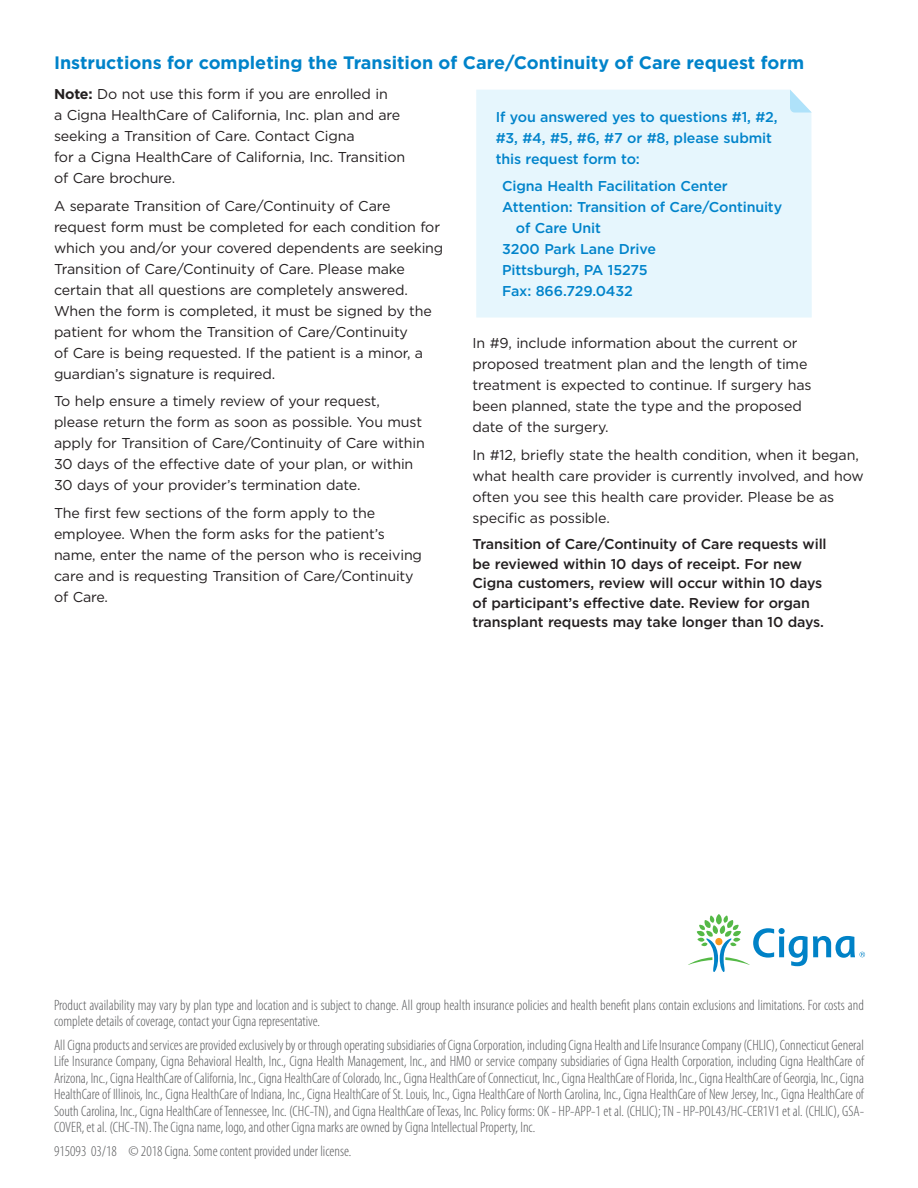
<style>
.page{position:relative;width:918px;height:1188px;background:#fff}
.page>*{position:absolute;margin:0;border:0;box-sizing:border-box;transform-origin:0 0}
.t1{font:700 18px "Gotham";color:#0083ca}
.t2{font:300 condensed 15px/16.5px "Myriad Pro";color:#58595b}
.t3{font:14.25px/21px "Gotham";letter-spacing:-.01em;color:#231f20}
.t4{font:500 14.25px/19.5px "Gotham";letter-spacing:-.01em;color:#231f20}
.t5{font:500 14.25px/21px "Gotham";letter-spacing:-.01em;color:#0083ca}
.s1{font-weight:700}
</style>
<div class="page">
<svg style="left:688px;top:914px;width:177px;height:58px"></svg>
<div style="left:476px;top:90px;width:336px;height:228px;background:#e6f6fd"></div>
<svg style="left:790px;top:90px;width:22px;height:23px"></svg>
<p class="t1" style="left:54px;top:51px;width:752px">Instructions for completing the Transition of Care/Continuity of Care request form</p>
<p class="t5" style="left:496px;top:106px;width:284px">If you answered yes to questions #1, #2, #3, #4, #5, #6, #7 or #8, please submit this request form to:</p>
<p class="t5" style="left:502px;top:176px;width:227px">Cigna Health Facilitation Center</p>
<p class="t5" style="left:502px;top:197px;width:281px">Attention: Transition of Care/Continuity</p>
<p class="t5" style="left:516px;top:218px;width:87px">of Care Unit</p>
<p class="t5" style="left:502px;top:239px;width:155px">3200 Park Lane Drive</p>
<p class="t5" style="left:502px;top:260px;width:147px">Pittsburgh, PA 15275</p>
<p class="t5" style="left:502px;top:281px;width:132px">Fax: 866.729.0432</p>
<p class="t3" style="left:54px;top:83px;width:353px"><span class="s1">Note:</span> Do not use this form if you are enrolled in<br>a Cigna HealthCare of California, Inc. plan and are seeking a Transition of Care. Contact Cigna<br>for a Cigna HealthCare of California, Inc. Transition of Care brochure.</p>
<p class="t3" style="left:54px;top:195px;width:391px">A separate Transition of Care/Continuity of Care request form must be completed for each condition for which you and/or your covered dependents are seeking Transition of Care/Continuity of Care. Please make certain that all questions are completely answered.<br>When the form is completed, it must be signed by the patient for whom the Transition of Care/Continuity<br>of Care is being requested. If the patient is a minor, a guardian’s signature is required.</p>
<p class="t3" style="left:54px;top:391px;width:372px">To help ensure a timely review of your request, please return the form as soon as possible. You must apply for Transition of Care/Continuity of Care within 30 days of the effective date of your plan, or within 30 days of your provider’s termination date.</p>
<p class="t3" style="left:54px;top:502px;width:370px">The first few sections of the form apply to the employee. When the form asks for the patient’s name, enter the name of the person who is receiving care and is requesting Transition of Care/Continuity of Care.</p>
<p class="t3" style="left:472px;top:333px;width:341px">In #9, include information about the current or proposed treatment plan and the length of time treatment is expected to continue. If surgery has been planned, state the type and the proposed date of the surgery.</p>
<p class="t3" style="left:472px;top:444px;width:393px">In #12, briefly state the health condition, when it began, what health care provider is currently involved, and how often you see this health care provider. Please be as specific as possible.</p>
<p class="t4" style="left:472px;top:534px;width:356px">Transition of Care/Continuity of Care requests will be reviewed within 10 days of receipt. For new Cigna customers, review will occur within 10 days of participant’s effective date. Review for organ transplant requests may take longer than 10 days.</p>
<p class="t2" style="left:54px;top:997px;width:811px">Product availability may vary by plan type and location and is subject to change. All group health insurance policies and health benefit plans contain exclusions and limitations. For costs and complete details of coverage, contact your Cigna representative.</p>
<p class="t2" style="left:54px;top:1037px;width:812px;text-align:justify">All Cigna products and services are provided exclusively by or through operating subsidiaries of Cigna Corporation, including Cigna Health and Life Insurance Company (CHLIC), Connecticut General Life Insurance Company, Cigna Behavioral Health, Inc., Cigna Health Management, Inc., and HMO or service company subsidiaries of Cigna Health Corporation, including Cigna HealthCare of Arizona, Inc., Cigna HealthCare of California, Inc., Cigna HealthCare of Colorado, Inc., Cigna HealthCare of Connecticut, Inc., Cigna HealthCare of Florida, Inc., Cigna HealthCare of Georgia, Inc., Cigna HealthCare of Illinois, Inc., Cigna HealthCare of Indiana, Inc., Cigna HealthCare of St. Louis, Inc., Cigna HealthCare of North Carolina, Inc., Cigna HealthCare of New Jersey, Inc., Cigna HealthCare of South Carolina, Inc., Cigna HealthCare of Tennessee, Inc. (CHC-TN), and Cigna HealthCare of Texas, Inc. Policy forms: OK - HP-APP-1 et al. (CHLIC); TN - HP-POL43/HC-CER1V1 et al. (CHLIC), GSA-COVER, et al. (CHC-TN). The Cigna name, logo, and other Cigna marks are owned by Cigna Intellectual Property, Inc.</p>
<p class="t2" style="left:54px;top:1143px;width:299px">915093 03/18 © 2018 Cigna. Some content provided under license.</p>
</div>
